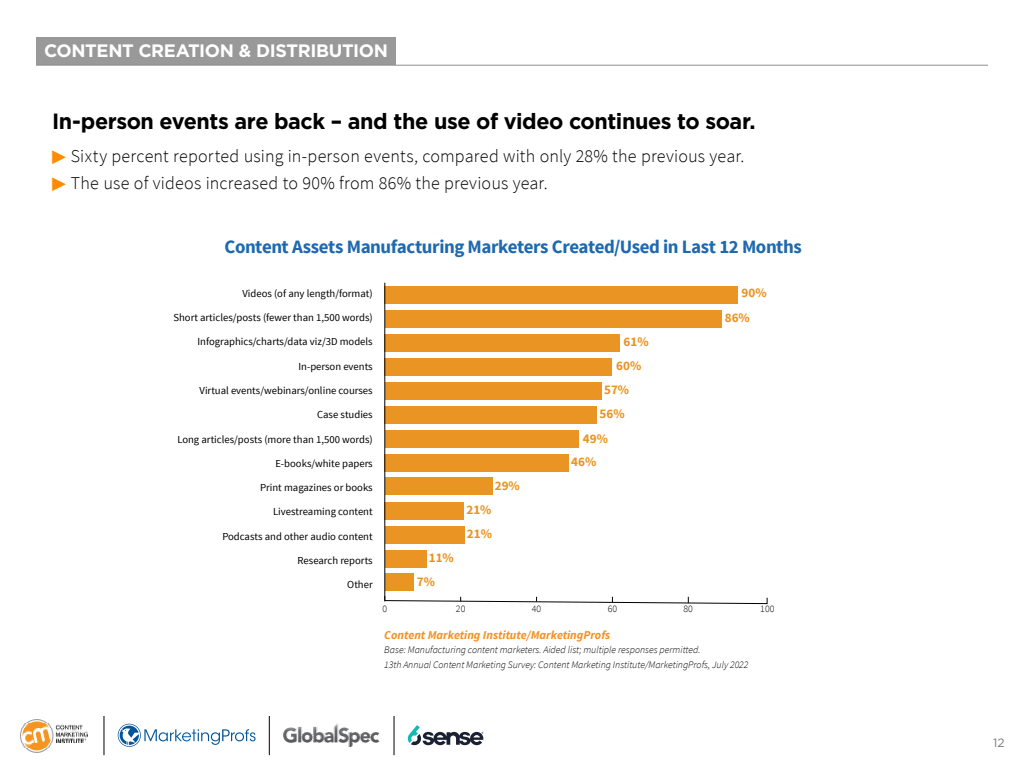
<style>
.page{position:relative;width:1024px;height:768px;background:#fff}
.page>*{position:absolute;margin:0;border:0;box-sizing:border-box;transform-origin:0 0}
.t1{font:700 22px "Gotham";letter-spacing:-.02em;color:#000}
.t2{font:700 18.9px "Source Sans Pro";letter-spacing:-.025em;color:#1e69af}
.t3{font:300 18px/27px "Source Sans Pro";letter-spacing:.01em;color:#000}
.t4{font:700 18px "Gotham";letter-spacing:-.02em;color:#fff}
.t5{font:700 13.1px/24.6px "Source Sans Pro";color:#ea9423}
.t6{font:italic 700 12px "Source Sans Pro";color:#f49123}
.t7{font:12px "Gotham";color:#787878}
.t8{font:10.7px "Source Sans Pro";color:#000}
.t9{font:italic 300 10px/14.5px "Source Sans Pro";color:#000}
.t10{font:300 9.8px "Source Sans Pro";color:#000}
.s1{font-family:"Universal Std Newswith Comm Pi";font-weight:400;font-size:14px;color:#ff8b00}
</style>
<div class="page">
<hr style="left:104px;top:716px;width:1px;height:39px;background:#000">
<hr style="left:269px;top:716px;width:1px;height:39px;background:#000">
<hr style="left:394px;top:716px;width:1px;height:39px;background:#000">
<img style="left:20px;top:719px;width:68px;height:33px">
<svg style="left:118px;top:724px;width:138px;height:23px"></svg>
<img style="left:283px;top:723px;width:97px;height:24px">
<svg style="left:407px;top:725px;width:76px;height:21px"></svg>
<div style="left:36px;top:37px;width:360px;height:28px;background:#999"></div>
<hr style="left:36px;top:65px;width:952px;height:1px;background:#8f8f8f">
<div style="left:385px;top:286px;width:353px;height:17px;background:#ea9423"></div>
<div style="left:385px;top:310px;width:336px;height:18px;background:#ea9423"></div>
<div style="left:385px;top:334px;width:235px;height:18px;background:#ea9423"></div>
<div style="left:385px;top:358px;width:227px;height:18px;background:#ea9423"></div>
<div style="left:385px;top:383px;width:216px;height:17px;background:#ea9423"></div>
<div style="left:385px;top:407px;width:212px;height:17px;background:#ea9423"></div>
<div style="left:385px;top:431px;width:194px;height:17px;background:#ea9423"></div>
<div style="left:385px;top:455px;width:184px;height:17px;background:#ea9423"></div>
<div style="left:385px;top:478px;width:107px;height:17px;background:#ea9423"></div>
<div style="left:385px;top:502px;width:79px;height:18px;background:#ea9423"></div>
<div style="left:385px;top:526px;width:79px;height:18px;background:#ea9423"></div>
<div style="left:385px;top:550px;width:41px;height:18px;background:#ea9423"></div>
<div style="left:385px;top:574px;width:29px;height:17px;background:#ea9423"></div>
<svg style="left:384px;top:596px;width:384px;height:8px"></svg>
<hr style="left:385px;top:283px;width:1px;height:318px;background:#000">
<h3 class="t4" style="left:44px;top:39px;width:345px">CONTENT CREATION &amp; DISTRIBUTION</h3>
<h1 class="t1" style="left:52px;top:107px;width:705px">In-person events are back – and the use of video continues to soar.</h1>
<h3 class="t3" style="left:52px;top:143px;width:694px"><span class="s1">▶</span> Sixty percent reported using in-person events, compared with only 28% the previous year. <span class="s1">▶</span> The use of videos increased to 90% from 86% the previous year.</h3>
<h2 class="t2" style="left:225px;top:235px;width:579px">Content Assets Manufacturing Marketers Created/Used in Last 12 Months</h2>
<p class="t5" style="left:725px;top:281px;width:43px;text-indent:17px">90%<br>86%</p>
<p class="t5" style="left:624px;top:329px;width:27px">61%</p>
<p class="t5" style="left:616px;top:354px;width:27px">60%</p>
<p class="t5" style="left:604px;top:378px;width:27px">57%</p>
<p class="t5" style="left:600px;top:402px;width:27px">56%</p>
<p class="t5" style="left:583px;top:426px;width:27px">49%</p>
<p class="t5" style="left:571px;top:450px;width:27px">46%</p>
<p class="t5" style="left:495px;top:473px;width:27px">29%</p>
<p class="t5" style="left:466px;top:498px;width:27px;line-height:23.9px">21%<br>21%</p>
<p class="t5" style="left:417px;top:546px;width:38px;line-height:24.2px;text-indent:12px">11%<br>7%</p>
<p class="t10" style="left:382px;top:603px;width:6px">0</p>
<p class="t10" style="left:456px;top:603px;width:11px">20</p>
<p class="t10" style="left:532px;top:603px;width:11px">40</p>
<p class="t10" style="left:608px;top:603px;width:11px">60</p>
<p class="t10" style="left:684px;top:603px;width:11px">80</p>
<p class="t10" style="left:760px;top:603px;width:16px">100</p>
<p class="t8" style="left:242px;top:287px;width:132px">Videos (of any length/format)</p>
<p class="t8" style="left:173px;top:311px;width:201px">Short articles/posts (fewer than 1,500 words)</p>
<p class="t8" style="left:198px;top:335px;width:177px">Infographics/charts/data viz/3D models</p>
<p class="t8" style="left:298px;top:360px;width:76px">In-person events</p>
<p class="t8" style="left:200px;top:384px;width:175px">Virtual events/webinars/online courses</p>
<p class="t8" style="left:317px;top:408px;width:57px">Case studies</p>
<p class="t8" style="left:177px;top:432px;width:197px">Long articles/posts (more than 1,500 words)</p>
<p class="t8" style="left:275px;top:457px;width:99px">E-books/white papers</p>
<p class="t8" style="left:260px;top:481px;width:114px">Print magazines or books</p>
<p class="t8" style="left:273px;top:505px;width:101px">Livestreaming content</p>
<p class="t8" style="left:222px;top:529px;width:152px">Podcasts and other audio content</p>
<p class="t8" style="left:298px;top:554px;width:77px">Research reports</p>
<p class="t8" style="left:347px;top:578px;width:27px">Other</p>
<p class="t6" style="left:384px;top:627px;width:228px">Content Marketing Institute/MarketingProfs</p>
<p class="t9" style="left:384px;top:643px;width:366px">Base: Manufacturing content marketers. Aided list; multiple responses permitted.<br>13th Annual Content Marketing Survey: Content Marketing Institute/MarketingProfs, July 2022</p>
<p class="t7" style="left:993px;top:735px;width:13px">12</p>
</div>
